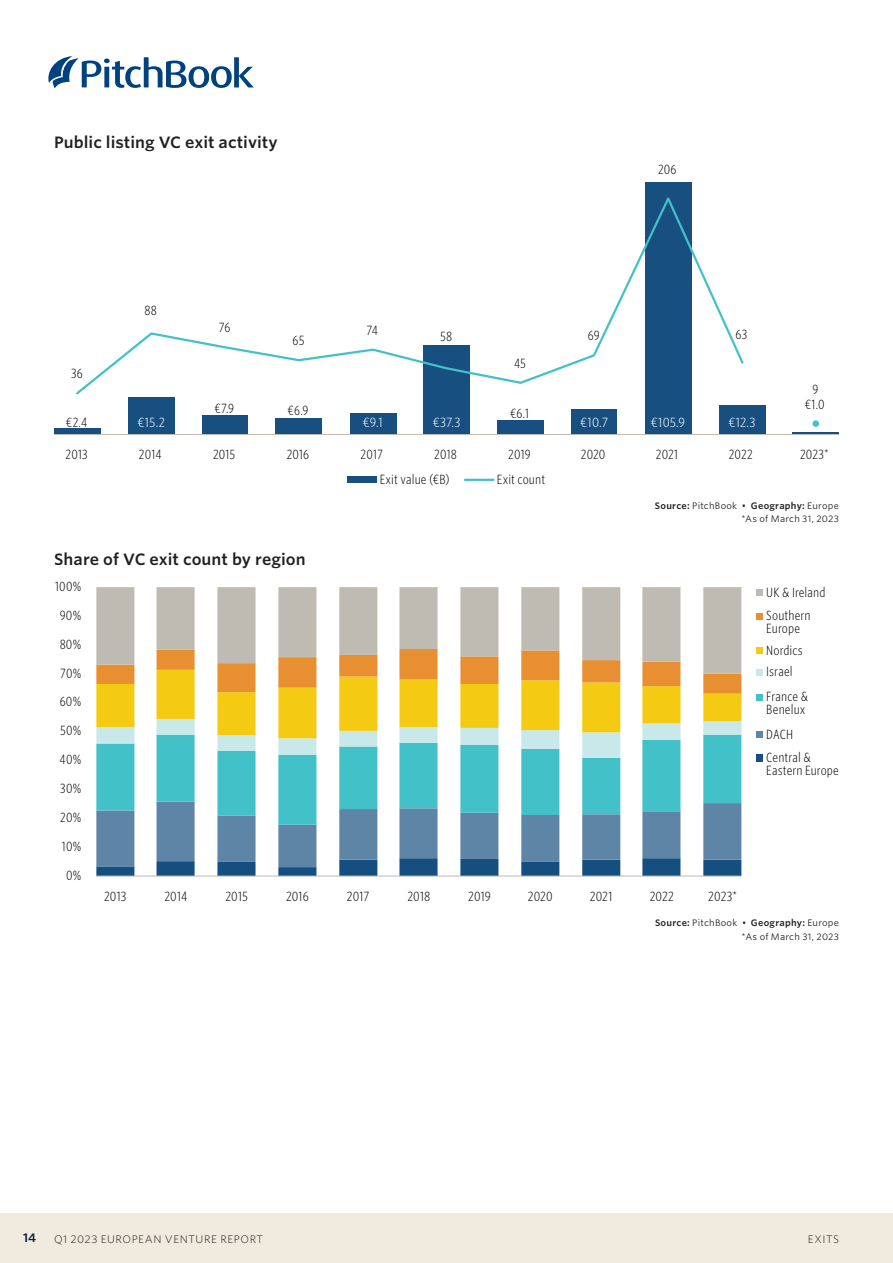
<style>
.page{position:relative;width:893px;height:1263px;background:#fff}
.page>*{position:absolute;margin:0;border:0;box-sizing:border-box;transform-origin:0 0}
.CR_Chart_title{font:600 15.75px "Whitney S Sm";color:#231f20}
.t1{font:300 12.75px/23.2px "Whitney Cond S Sm";letter-spacing:.005em;color:#040503}
.t2{font:300 12.75px "Whitney Cond S Sm";color:#fff;scale:1.09 1}
.t3{font:600 12px "Whitney S Sm";color:#051c38}
.t4{font:300 10.5px "Whitney S Sm";letter-spacing:.045em;color:#231f20}
.CR_Source_tag{font:600 9px "Whitney S Sm";letter-spacing:.025em;color:#231f20}
.CR_Source_tag-2{font:9px "Whitney S Sm";letter-spacing:.025em;color:#231f20}
.s1{font-weight:400}
</style>
<div class="page">
<div style="left:0;top:1213px;width:893px;height:50px;background:#f0ebde"></div>
<svg style="left:48px;top:56px;width:206px;height:32px"></svg>
<hr style="left:792px;top:432px;width:47px;height:2px;background:#174f80">
<div style="left:719px;top:405px;width:47px;height:29px;background:#174f80"></div>
<div style="left:645px;top:182px;width:46px;height:252px;background:#174f80"></div>
<div style="left:572px;top:409px;width:45px;height:25px;background:#174f80"></div>
<div style="left:497px;top:420px;width:47px;height:14px;background:#174f80"></div>
<div style="left:423px;top:345px;width:47px;height:89px;background:#174f80"></div>
<div style="left:350px;top:413px;width:46px;height:21px;background:#174f80"></div>
<div style="left:276px;top:418px;width:46px;height:16px;background:#174f80"></div>
<div style="left:202px;top:415px;width:46px;height:19px;background:#174f80"></div>
<div style="left:128px;top:398px;width:47px;height:36px;background:#174f80"></div>
<div style="left:54px;top:428px;width:46px;height:6px;background:#174f80"></div>
<hr style="left:54px;top:434px;width:785px;height:1px;background:#bfbbb2">
<svg style="left:76px;top:193px;width:668px;height:203px"></svg>
<div style="left:812px;top:420px;width:7px;height:7px;background:#42c1c8;border-radius:50%"></div>
<div style="left:348px;top:476px;width:29px;height:7px;background:#174f80"></div>
<hr style="left:465px;top:479px;width:28px;height:2px;background:#42c1c8">
<svg style="left:96px;top:825px;width:645px;height:51px"></svg>
<svg style="left:96px;top:758px;width:645px;height:67px"></svg>
<svg style="left:96px;top:673px;width:645px;height:85px"></svg>
<svg style="left:96px;top:587px;width:645px;height:86px;fill:#bfbbb2"></svg>
<hr style="left:96px;top:876px;width:645px;height:1px;background:#bfbbb2">
<div style="left:756px;top:589px;width:7px;height:7px;background:#bfbbb2"></div>
<div style="left:756px;top:613px;width:7px;height:7px;background:#e88f32"></div>
<div style="left:756px;top:647px;width:7px;height:7px;background:#f5ca13"></div>
<div style="left:756px;top:669px;width:7px;height:7px;background:#c8e8e9"></div>
<div style="left:756px;top:694px;width:7px;height:7px;background:#42c1c8"></div>
<div style="left:756px;top:731px;width:7px;height:7px;background:#5f85a6"></div>
<div style="left:756px;top:754px;width:7px;height:8px;background:#154f80"></div>
<p class="CR_Chart_title" style="left:54px;top:131px;width:225px">Public listing VC exit activity</p>
<p class="t1" style="left:71px;top:362px;width:13px">36</p>
<p class="t1" style="left:145px;top:298px;width:14px">88</p>
<p class="t1" style="left:66px;top:410px;width:23px">€2.4</p>
<p class="t2" style="left:138px;top:414px;width:27px">€15.2</p>
<p class="t1" style="left:219px;top:316px;width:13px">76</p>
<p class="t1" style="left:293px;top:329px;width:13px">65</p>
<p class="t1" style="left:214px;top:396px;width:21px">€7.9</p>
<p class="t1" style="left:288px;top:398px;width:22px">€6.9</p>
<p class="t1" style="left:658px;top:158px;width:20px">206</p>
<p class="t1" style="left:367px;top:318px;width:13px">74</p>
<p class="t1" style="left:440px;top:324px;width:14px">58</p>
<p class="t1" style="left:588px;top:324px;width:13px">69</p>
<p class="t1" style="left:736px;top:322px;width:13px">63</p>
<p class="t1" style="left:514px;top:351px;width:13px">45</p>
<p class="t1" style="left:812px;top:377px;width:7px">9</p>
<p class="t2" style="left:363px;top:414px;width:20px">€9.1</p>
<p class="t2" style="left:433px;top:414px;width:27px">€37.3</p>
<p class="t1" style="left:510px;top:401px;width:21px">€6.1</p>
<p class="t2" style="left:580px;top:414px;width:27px">€10.7</p>
<p class="t2" style="left:651px;top:414px;width:33px">€105.9</p>
<p class="t2" style="left:728px;top:414px;width:26px">€12.3</p>
<p class="t1" style="left:805px;top:392px;width:21px">€1.0</p>
<p class="t1" style="left:66px;top:442px;width:23px">2013</p>
<p class="t1" style="left:139px;top:442px;width:24px">2014</p>
<p class="t1" style="left:213px;top:442px;width:24px">2015</p>
<p class="t1" style="left:287px;top:442px;width:24px">2016</p>
<p class="t1" style="left:361px;top:442px;width:24px">2017</p>
<p class="t1" style="left:434px;top:442px;width:24px">2018</p>
<p class="t1" style="left:508px;top:442px;width:24px">2019</p>
<p class="t1" style="left:581px;top:442px;width:26px">2020</p>
<p class="t1" style="left:656px;top:442px;width:24px">2021</p>
<p class="t1" style="left:729px;top:442px;width:26px">2022</p>
<p class="t1" style="left:800px;top:442px;width:30px">2023*</p>
<p class="t1" style="left:380px;top:467px;width:71px">Exit value (€B)</p>
<p class="t1" style="left:497px;top:467px;width:50px">Exit count</p>
<p class="CR_Chart_title" style="left:54px;top:548px;width:253px">Share of VC exit count by region</p>
<p class="t1" style="left:55px;top:574px;width:28px">100%</p>
<p class="t1" style="left:60px;top:603px;width:23px">90%</p>
<p class="t1" style="left:60px;top:632px;width:23px">80%</p>
<p class="t1" style="left:60px;top:661px;width:22px">70%</p>
<p class="t1" style="left:60px;top:690px;width:23px">60%</p>
<p class="t1" style="left:60px;top:719px;width:23px">50%</p>
<p class="t1" style="left:59px;top:748px;width:23px">40%</p>
<p class="t1" style="left:60px;top:777px;width:22px">30%</p>
<p class="t1" style="left:60px;top:805px;width:23px">20%</p>
<p class="t1" style="left:62px;top:834px;width:21px">10%</p>
<p class="t1" style="left:66px;top:863px;width:17px">0%</p>
<p class="CR_Source_tag" style="left:655px;top:499px;width:186px">Source: <span class="s1">PitchBook •</span> Geography: <span class="s1">Europe</span></p>
<p class="CR_Source_tag-2" style="left:741px;top:513px;width:99px">*As of March 31, 2023</p>
<p class="t1" style="left:766px;top:580px;width:61px">UK &amp; Ireland<br>Southern</p>
<p class="t1" style="left:766px;top:617px;width:38px;line-height:21.8px">Europe<br>Nordics<br>Israel</p>
<p class="t1" style="left:766px;top:690px;width:43px;line-height:12.8px">France &amp;<br>Benelux</p>
<p class="t1" style="left:766px;top:722px;width:46px">DACH<br>Central &amp;</p>
<p class="t1" style="left:766px;top:758px;width:74px">Eastern Europe</p>
<p class="t1" style="left:104px;top:884px;width:24px">2013</p>
<p class="t1" style="left:164px;top:884px;width:25px">2014</p>
<p class="t1" style="left:225px;top:884px;width:24px">2015</p>
<p class="t1" style="left:286px;top:884px;width:24px">2016</p>
<p class="t1" style="left:347px;top:884px;width:24px">2017</p>
<p class="t1" style="left:407px;top:884px;width:25px">2018</p>
<p class="t1" style="left:468px;top:884px;width:24px">2019</p>
<p class="t1" style="left:528px;top:884px;width:26px">2020</p>
<p class="t1" style="left:590px;top:884px;width:24px">2021</p>
<p class="t1" style="left:650px;top:884px;width:26px">2022</p>
<p class="t1" style="left:708px;top:884px;width:30px">2023*</p>
<p class="CR_Source_tag" style="left:655px;top:917px;width:186px">Source: <span class="s1">PitchBook •</span> Geography: <span class="s1">Europe</span></p>
<p class="CR_Source_tag-2" style="left:741px;top:930px;width:99px">*As of March 31, 2023</p>
<p class="t3" style="left:23px;top:1229px;width:15px">14</p>
<p class="t4" style="left:54px;top:1232px;width:211px">Q1 2023 EUROPEAN VENTURE REPORT</p>
<p class="t4" style="left:808px;top:1232px;width:33px">EXITS</p>
</div>
